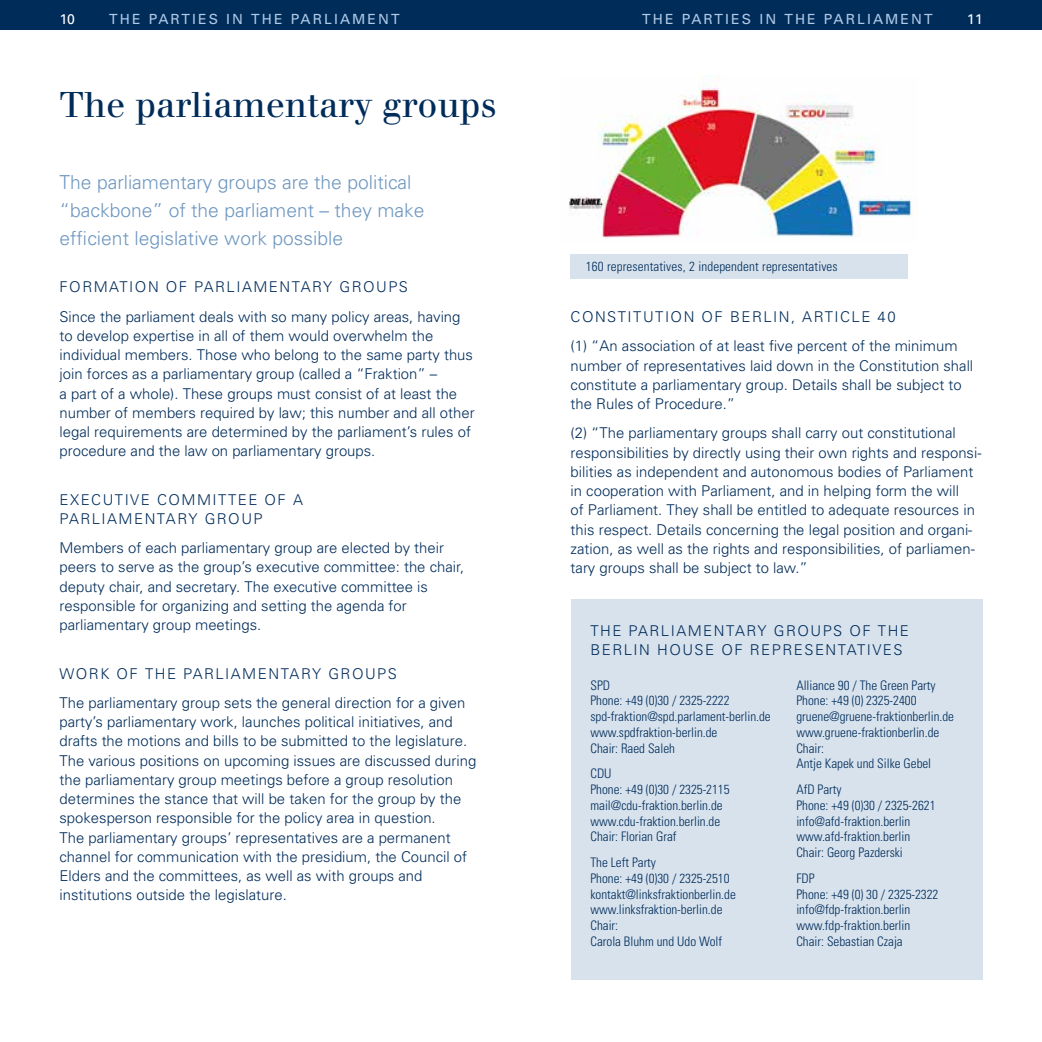
<style>
.page{position:relative;width:1042px;height:1042px;background:#fff}
.page>*{position:absolute;margin:0;border:0;box-sizing:border-box;transform-origin:0 0}
.t1{font:35px "Walbaum";color:#002c5a}
.t2{font:300 19.25px/28px "Univers";color:#6e97c0}
.t3{font:300 14.88px/19.2px "Univers";color:#002c5a}
.t4{font:300 14.88px/19.2px "Univers";letter-spacing:.1em;color:#002c5a}
.t5{font:14px "Univers";letter-spacing:.15em;color:#b0c9e6}
.t6{font:14px "Univers";color:#fff}
.t7{font:300 condensed 13.12px/15.8px "Univers";color:#002c5a}
</style>
<div class="page">
<div style="left:570px;top:254px;width:338px;height:25px;background:#d7e2ed"></div>
<div style="left:570px;top:599px;width:412px;height:381px;background:#d7e2ed"></div>
<div style="left:521px;top:0;width:521px;height:30px;background:#002c5a"></div>
<img style="left:569px;top:75px;width:344px;height:163px">
<div style="left:0;top:0;width:521px;height:30px;background:#002c5a"></div>
<p class="t6" style="left:60px;top:10px;width:17px">10</p>
<p class="t5" style="left:109px;top:10px;width:292px">THE PARTIES IN THE PARLIAMENT</p>
<h1 class="t1" style="left:60px;top:83px;width:439px">The parliamentary groups</h1>
<p class="t2" style="left:60px;top:168px;width:366px">The parliamentary groups are the political “backbone” of the parliament – they make efficient legislative work possible</p>
<p class="t3" style="left:60px;top:272px;width:402px;line-height:29.2px">FORMATION OF PARLIAMENTARY GROUPS<br>Since the parliament deals with so many policy areas, having</p>
<p class="t3" style="left:60px;top:325px;width:416px">to develop expertise in all of them would overwhelm the individual members. Those who belong to the same party thus join forces as a parliamentary group (called a “Fraktion” –<br>a part of a whole). These groups must consist of at least the number of members required by law; this number and all other legal requirements are determined by the parliament’s rules of procedure and the law on parliamentary groups.</p>
<p class="t4" style="left:60px;top:489px;width:245px">EXECUTIVE COMMITTEE OF A<br>PARLIAMENTARY GROUP</p>
<p class="t3" style="left:60px;top:538px;width:406px">Members of each parliamentary group are elected by their peers to serve as the group’s executive committee: the chair, deputy chair, and secretary. The executive committee is responsible for organizing and setting the agenda for parliamentary group meetings.</p>
<p class="t3" style="left:60px;top:658px;width:407px;line-height:29.2px">WORK OF THE PARLIAMENTARY GROUPS<br>The parliamentary group sets the general direction for a given</p>
<p class="t3" style="left:60px;top:712px;width:418px">party’s parliamentary work, launches political initiatives, and drafts the motions and bills to be submitted to the legislature.<br>The various positions on upcoming issues are discussed during the parliamentary group meetings before a group resolution determines the stance that will be taken for the group by the spokesperson responsible for the policy area in question.<br>The parliamentary groups’ representatives are a permanent channel for communication with the presidium, the Council of Elders and the committees, as well as with groups and institutions outside the legislature.</p>
<p class="t5" style="left:642px;top:10px;width:292px">THE PARTIES IN THE PARLIAMENT</p>
<p class="t6" style="left:967px;top:10px;width:17px">11</p>
<p class="t7" style="left:586px;top:258px;width:253px">160 representatives, 2 independent representatives</p>
<p class="t3" style="left:570px;top:302px;width:388px;line-height:29.2px">CONSTITUTION OF BERLIN, ARTICLE 40<br>(1) “An association of at least five percent of the minimum</p>
<p class="t3" style="left:570px;top:355px;width:404px">number of representatives laid down in the Constitution shall constitute a parliamentary group. Details shall be subject to the Rules of Procedure.”</p>
<p class="t3" style="left:570px;top:423px;width:412px">(2) “The parliamentary groups shall carry out constitutional responsibilities by directly using their own rights and responsi&shy;bilities as independent and autonomous bodies of Parliament in cooperation with Parliament, and in helping form the will<br>of Parliament. They shall be entitled to adequate resources in this respect. Details concerning the legal position and organi&shy;zation, as well as the rights and responsibilities, of parliamen&shy;tary groups shall be subject to law.”</p>
<p class="t4" style="left:590px;top:621px;width:320px">THE PARLIAMENTARY GROUPS OF THE<br>BERLIN HOUSE OF REPRESENTATIVES</p>
<p class="t7" style="left:590px;top:677px;width:182px">SPD<br>Phone: +49 (0)30 / 2325-2222 spd-fraktion@spd.parlament-berlin.de www.spdfraktion-berlin.de<br>Chair: Raed Saleh</p>
<p class="t7" style="left:590px;top:765px;width:141px">CDU<br>Phone: +49 (0)30 / 2325-2115 mail@cdu-fraktion.berlin.de www.cdu-fraktion.berlin.de<br>Chair: Florian Graf</p>
<p class="t7" style="left:590px;top:854px;width:147px">The Left Party<br>Phone: +49 (0)30 / 2325-2510 kontakt@linksfraktionberlin.de www.linksfraktion-berlin.de<br>Chair:<br>Carola Bluhm und Udo Wolf</p>
<p class="t7" style="left:796px;top:677px;width:159px">Alliance 90 / The Green Party<br>Phone: +49 (0) 2325-2400 gruene@gruene-fraktionberlin.de www.gruene-fraktionberlin.de<br>Chair:<br>Antje Kapek und Silke Gebel</p>
<p class="t7" style="left:796px;top:781px;width:141px">AfD Party<br>Phone: +49 (0)30 / 2325-2621 info@afd-fraktion.berlin www.afd-fraktion.berlin<br>Chair: Georg Pazderski</p>
<p class="t7" style="left:796px;top:870px;width:144px">FDP<br>Phone: +49 (0) 30 / 2325-2322 info@fdp-fraktion.berlin www.fdp-fraktion.berlin<br>Chair: Sebastian Czaja</p>
</div>
